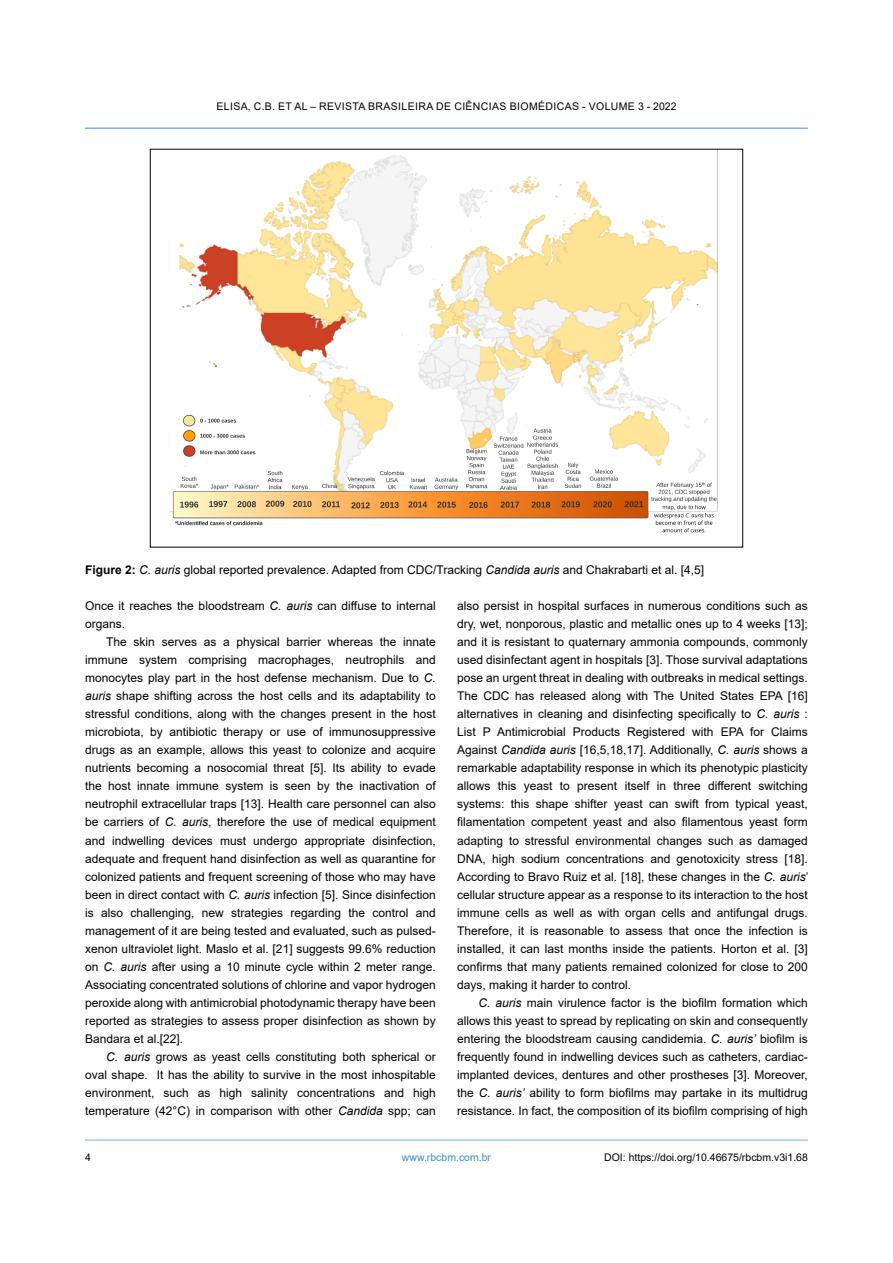
<style>
.page{position:relative;width:893px;height:1263px;background:#fff}
.page>*{position:absolute;margin:0;border:0;box-sizing:border-box;transform-origin:0 0}
.t1{font:12px/18px "Arial";color:#000;text-align:justify}
.t2{font:10.5px "Arial";letter-spacing:.035em;color:#000}
.t3{font:10.5px "Arial";color:#000}
.t4{font:10.5px "Arial";color:#3490cb}
.s1{font-weight:700}
.s2{font-style:italic}
</style>
<div class="page">
<hr style="left:85px;top:128px;width:723px;height:1px;background:#3490cb">
<hr style="left:85px;top:1140px;width:723px;height:1px;background:#80b0dc">
<img style="left:170px;top:151px;width:548px;height:382px">
<p class="t2" style="left:216px;top:99px;width:462px">ELISA, C.B. ET AL – REVISTA BRASILEIRA DE CIÊNCIAS BIOMÉDICAS - VOLUME 3 - 2022</p>
<p class="t1" style="left:85px;top:561px;width:621px"><span class="s1">Figure 2:</span> <span class="s2">C. auris</span> global reported prevalence. Adapted from CDC/Tracking <span class="s2">Candida auris</span> and Chakrabarti et al. [4,5]</p>
<p class="t1" style="left:457px;top:597px;width:353px">also persist in hospital surfaces in numerous conditions such as dry, wet, nonporous, plastic and metallic ones up to 4 weeks [13]; and it is resistant to quaternary ammonia compounds, commonly used disinfectant agent in hospitals [3]. Those survival adaptations pose an urgent threat in dealing with outbreaks in medical settings.<br>The CDC has released along with The United States EPA [16] alternatives in cleaning and disinfecting specifically to <span class="s2">C. auris</span> :<br>List P Antimicrobial Products Registered with EPA for Claims Against <span class="s2">Candida auris</span> [16,5,18,17]. Additionally, <span class="s2">C. auris</span> shows a remarkable adaptability response in which its phenotypic plasticity allows this yeast to present itself in three different switching systems: this shape shifter yeast can swift from typical yeast, filamentation competent yeast and also filamentous yeast form adapting to stressful environmental changes such as damaged DNA, high sodium concentrations and genotoxicity stress [18].<br>According to Bravo Ruiz et al. [18], these changes in the <span class="s2">C. auris</span>’ cellular structure appear as a response to its interaction to the host immune cells as well as with organ cells and antifungal drugs.<br>Therefore, it is reasonable to assess that once the infection is installed, it can last months inside the patients. Horton et al. [3] confirms that many patients remained colonized for close to 200 days, making it harder to control.</p>
<p class="t1" style="left:457px;top:993px;width:352px;text-indent:21px"><span class="s2">C. auris</span> main virulence factor is the biofilm formation which allows this yeast to spread by replicating on skin and consequently entering the bloodstream causing candidemia. <span class="s2">C. auris’</span> biofilm is frequently found in indwelling devices such as catheters, cardiac&shy;implanted devices, dentures and other prostheses [3]. Moreover, the <span class="s2">C. auris’</span> ability to form biofilms may partake in its multidrug resistance. In fact, the composition of its biofilm comprising of high</p>
<p class="t1" style="left:85px;top:597px;width:352px">Once it reaches the bloodstream <span class="s2">C. auris</span> can diffuse to internal organs.</p>
<p class="t1" style="left:85px;top:633px;width:352px;text-indent:21px">The skin serves as a physical barrier whereas the innate immune system comprising macrophages, neutrophils and monocytes play part in the host defense mechanism. Due to <span class="s2">C. auris</span> shape shifting across the host cells and its adaptability to stressful conditions, along with the changes present in the host microbiota, by antibiotic therapy or use of immunosuppressive drugs as an example, allows this yeast to colonize and acquire nutrients becoming a nosocomial threat [5]. Its ability to evade the host innate immune system is seen by the inactivation of neutrophil extracellular traps [13]. Health care personnel can also be carriers of <span class="s2">C. auris</span>, therefore the use of medical equipment and indwelling devices must undergo appropriate disinfection, adequate and frequent hand disinfection as well as quarantine for colonized patients and frequent screening of those who may have been in direct contact with <span class="s2">C. auris</span> infection [5]. Since disinfection is also challenging, new strategies regarding the control and management of it are being tested and evaluated, such as pulsed&shy;xenon ultraviolet light. Maslo et al. [21] suggests 99.6% reduction on <span class="s2">C. auris</span> after using a 10 minute cycle within 2 meter range.<br>Associating concentrated solutions of chlorine and vapor hydrogen peroxide along with antimicrobial photodynamic therapy have been reported as strategies to assess proper disinfection as shown by Bandara et al.[22].</p>
<p class="t1" style="left:85px;top:1047px;width:352px;text-indent:21px"><span class="s2">C. auris</span> grows as yeast cells constituting both spherical or oval shape. It has the ability to survive in the most inhospitable environment, such as high salinity concentrations and high temperature (42°C) in comparison with other <span class="s2">Candida</span> spp; can</p>
<p class="t2" style="left:85px;top:1149px;width:7px">4</p>
<p class="t4" style="left:402px;top:1150px;width:91px">www.rbcbm.com.br</p>
<p class="t3" style="left:604px;top:1150px;width:205px">DOI: https://doi.org/10.46675/rbcbm.v3i1.68</p>
</div>
